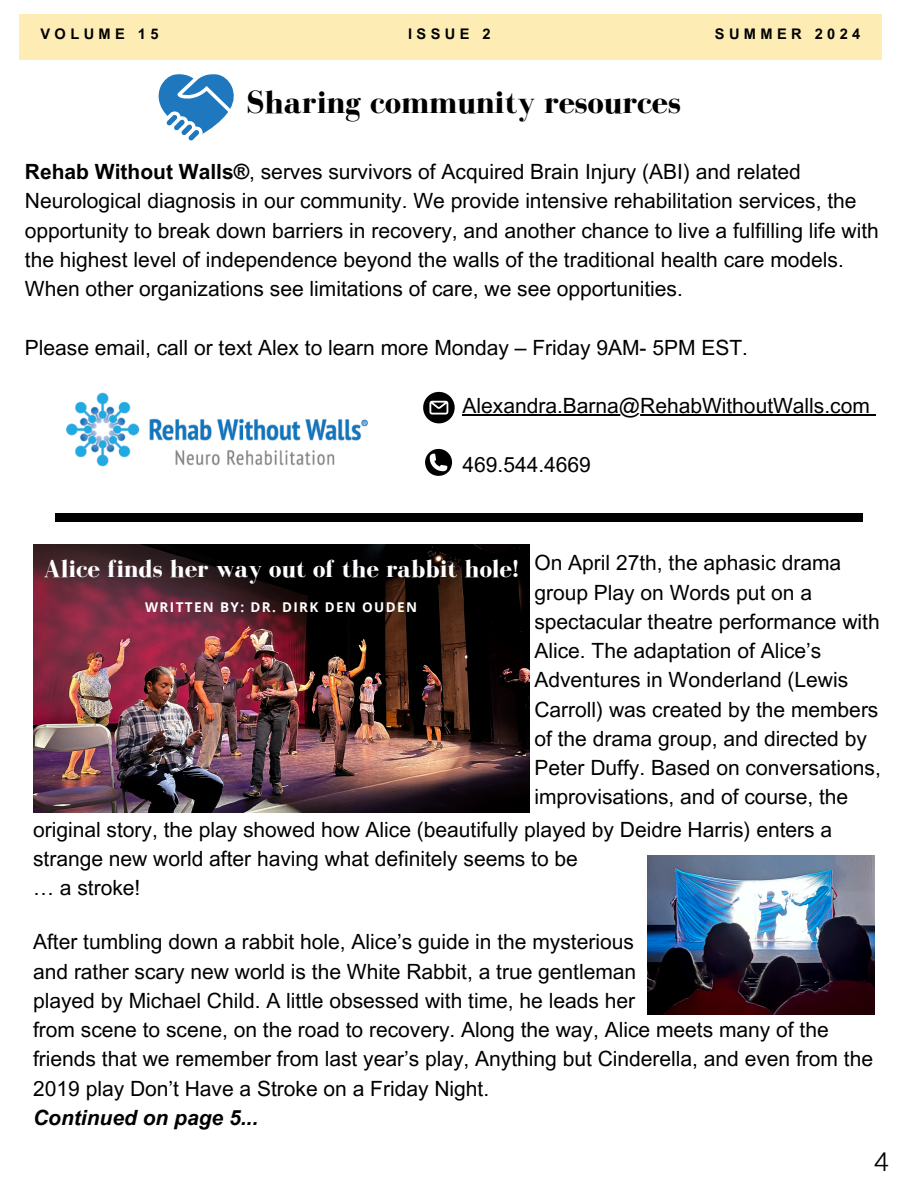
<style>
.page{position:relative;width:918px;height:1188px;background:#fff}
.page>*{position:absolute;margin:0;border:0;box-sizing:border-box;transform-origin:0 0}
.t1{font:700 33px "Bodoni FLF";color:#000}
.t2{font:300 30px "Aceh";color:#000}
.t3{font:700 25.5px "Bodoni FLF";color:#fff}
.t4{font:21px/29.2px "Arial MT Pro";color:#000}
.t5{font:700 14.7px "Arial MT Pro";letter-spacing:.3em;color:#000}
.t6{font:700 13.5px "Open Sans";letter-spacing:.1em;color:#fff}
.s1{font-weight:700}
.s2{font-weight:700;font-style:italic}
</style>
<div class="page">
<div style="left:19px;top:15px;width:863px;height:44px;background:#fdedb5"></div>
<img style="left:66px;top:392px;width:302px;height:75px">
<hr style="left:463px;top:414px;width:407px;height:1px;background:#000">
<svg style="left:425px;top:449px;width:27px;height:27px"></svg>
<svg style="left:423px;top:392px;width:32px;height:31px"></svg>
<svg style="left:158px;top:74px;width:76px;height:66px"></svg>
<img style="left:33px;top:544px;width:496px;height:268px">
<div style="left:55px;top:513px;width:808px;height:9px;background:#000"></div>
<img style="left:648px;top:855px;width:226px;height:160px">
<p class="t5" style="left:40px;top:29px;width:120px">VOLUME 15</p>
<p class="t5" style="left:408px;top:29px;width:84px">ISSUE 2</p>
<p class="t5" style="left:715px;top:29px;width:147px">SUMMER 2024</p>
<p class="t1" style="left:246px;top:84px;width:436px">Sharing community resources</p>
<p class="t4" style="left:25px;top:160px;width:855px"><span class="s1">Rehab Without Walls®</span>, serves survivors of Acquired Brain Injury (ABI) and related Neurological diagnosis in our community. We provide intensive rehabilitation services, the opportunity to break down barriers in recovery, and another chance to live a fulfilling life with the highest level of independence beyond the walls of the traditional health care models.<br>When other organizations see limitations of care, we see opportunities.</p>
<h1 class="t4" style="left:25px;top:335px;width:725px">Please email, call or text Alex to learn more Monday – Friday 9AM- 5PM EST.</h1>
<h3 class="t4" style="left:463px;top:394px;width:409px">Alexandra.Barna@RehabWithoutWalls.com</h3>
<h3 class="t4" style="left:463px;top:452px;width:130px">469.544.4669</h3>
<p class="t3" style="left:44px;top:555px;width:477px">Alice finds her way out of the rabbit hole!</p>
<p class="t6" style="left:145px;top:597px;width:273px">WRITTEN BY: DR. DIRK DEN OUDEN</p>
<p class="t4" style="left:534px;top:551px;width:348px">On April 27th, the aphasic drama group Play on Words put on a spectacular theatre performance with Alice. The adaptation of Alice’s Adventures in Wonderland (Lewis Carroll) was created by the members of the drama group, and directed by Peter Duffy. Based on conversations, improvisations, and of course, the</p>
<h2 class="t4" style="left:33px;top:817px;width:801px">original story, the play showed how Alice (beautifully played by Deidre Harris) enters a strange new world after having what definitely seems to be<br>… a stroke!</h2>
<p class="t4" style="left:33px;top:930px;width:841px">After tumbling down a rabbit hole, Alice’s guide in the mysterious<br>and rather scary new world is the White Rabbit, a true gentleman<br>played by Michael Child. A little obsessed with time, he leads her<br>from scene to scene, on the road to recovery. Along the way, Alice meets many of the friends that we remember from last year’s play, Anything but Cinderella, and even from the 2019 play Don’t Have a Stroke on a Friday Night.<br><span class="s2">Continued on page 5...</span></p>
<h3 class="t2" style="left:874px;top:1148px;width:16px">4</h3>
</div>
